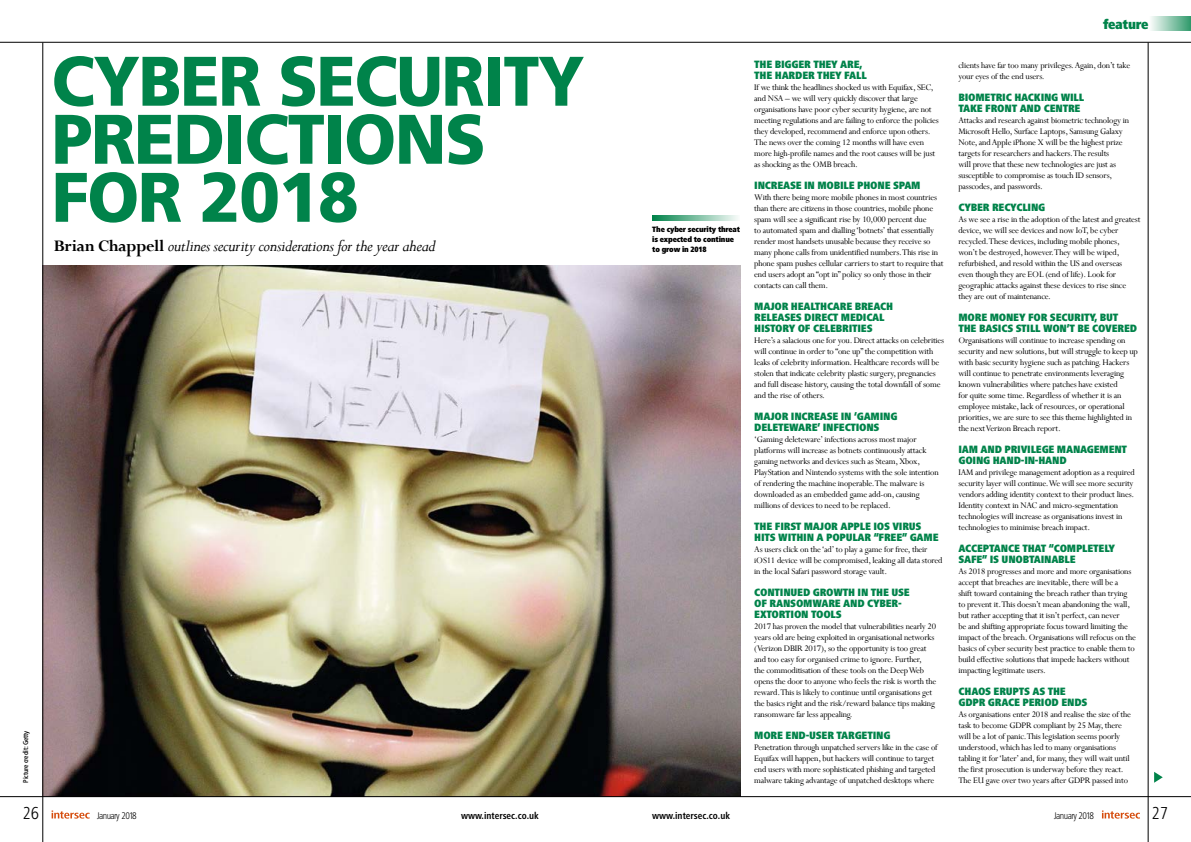
<style>
.page{position:relative;width:1191px;height:842px;background:#fff}
.page>*{position:absolute;margin:0;border:0;box-sizing:border-box;transform-origin:0 0}
.t1{font:900 70px/58px "Frutiger CE";letter-spacing:-.02em;color:#00834a;scale:.92 1}
.t2{font:italic 18px "Perpetua";letter-spacing:-.02em;color:#000}
.t3{font:300 condensed 18px "Frutiger Next LTW1 G";color:#000}
.t4{font:900 condensed 14px "Frutiger Next Pro";letter-spacing:-.02em;color:#00834a}
.t5{font:900 condensed 11px/11px "Frutiger Next Pro";letter-spacing:-.02em;color:#00834a}
.t6{font:700 condensed 10px "Frutiger Next LT";color:#000}
.t7{font:300 condensed 10px "Frutiger Next LTW1 G";letter-spacing:-.06em;color:#000}
.t8{font:9.5px/11px "Perpetua";letter-spacing:-.02em;color:#000}
.t9{font:900 condensed 8px/10px "Frutiger Next Pro";letter-spacing:-.02em;color:#000}
.t10{font:500 condensed 7px "Frutiger Neue LT Pro";letter-spacing:-.02em;color:#000}
.s1{font-weight:700;font-style:normal}
</style>
<div class="page">
<img style="left:44px;top:266px;width:696px;height:530px">
<hr style="left:0;top:796px;width:1191px;height:1px;background:#000">
<hr style="left:43px;top:43px;width:1px;height:799px;background:#000">
<hr style="left:1147px;top:43px;width:1px;height:799px;background:#000">
<hr style="left:0;top:42px;width:1191px;height:1px;background:#000">
<svg style="left:52px;top:810px;width:38px;height:9px"></svg>
<svg style="left:1102px;top:810px;width:38px;height:9px"></svg>
<svg style="left:1154px;top:772px;width:8px;height:11px"></svg>
<svg style="left:1151px;top:16px;width:40px;height:15px"></svg>
<svg style="left:652px;top:215px;width:86px;height:6px"></svg>
<h1 class="t1" style="left:52px;top:52px;width:580px">CYBER SECURITY<br>PREDICTIONS<br>FOR 2018</h1>
<h2 class="t2" style="left:54px;top:235px;width:383px"><span class="s1">Brian Chappell</span> outlines security considerations for the year ahead</h2>
<p class="t10" style="left:22px;top:783px;width:54px;rotate:-90deg">Picture credit: Getty</p>
<p class="t9" style="left:652px;top:225px;width:89px">The cyber security threat is expected to continue to grow in 2018</p>
<p class="t5" style="left:754px;top:59px;width:114px">THE BIGGER THEY ARE,<br>THE HARDER THEY FALL</p>
<p class="t8" style="left:754px;top:81px;width:186px">If we think the headlines shocked us with Equifax, SEC, and NSA – we will very quickly discover that large organisations have poor cyber security hygiene, are not meeting regulations and are failing to enforce the policies they developed, recommend and enforce upon others.<br>The news over the coming 12 months will have even more high-profile names and the root causes will be just as shocking as the OMB breach.</p>
<p class="t5" style="left:754px;top:180px;width:168px">INCREASE IN MOBILE PHONE SPAM</p>
<p class="t8" style="left:754px;top:191px;width:191px">With there being more mobile phones in most countries than there are citizens in those countries, mobile phone spam will see a significant rise by 10,000 percent due<br>to automated spam and dialling ‘botnets’ that essentially render most handsets unusable because they receive so many phone calls from unidentified numbers. This rise in phone spam pushes cellular carriers to start to require that end users adopt an “opt in” policy so only those in their contacts can call them.</p>
<p class="t5" style="left:754px;top:301px;width:140px">MAJOR HEALTHCARE BREACH<br>RELEASES DIRECT MEDICAL<br>HISTORY OF CELEBRITIES</p>
<p class="t8" style="left:754px;top:334px;width:191px">Here’s a salacious one for you. Direct attacks on celebrities will continue in order to “one up” the competition with leaks of celebrity information. Healthcare records will be stolen that indicate celebrity plastic surgery, pregnancies and full disease history, causing the total downfall of some and the rise of others.</p>
<p class="t5" style="left:754px;top:411px;width:145px">MAJOR INCREASE IN ‘GAMING<br>DELETEWARE’ INFECTIONS</p>
<p class="t8" style="left:754px;top:433px;width:186px">‘Gaming deleteware’ infections across most major platforms will increase as botnets continuously attack gaming networks and devices such as Steam, Xbox, PlayStation and Nintendo systems with the sole intention of rendering the machine inoperable. The malware is downloaded as an embedded game add-on, causing millions of devices to need to be replaced.</p>
<p class="t5" style="left:754px;top:521px;width:186px">THE FIRST MAJOR APPLE IOS VIRUS<br>HITS WITHIN A POPULAR “FREE” GAME</p>
<p class="t8" style="left:754px;top:543px;width:190px">As users click on the ‘ad’ to play a game for free, their iOS11 device will be compromised, leaking all data stored in the local Safari password storage vault.</p>
<p class="t5" style="left:754px;top:587px;width:157px">CONTINUED GROWTH IN THE USE<br>OF RANSOMWARE AND CYBER-<br>EXTORTION TOOLS</p>
<p class="t8" style="left:754px;top:620px;width:183px">2017 has proven the model that vulnerabilities nearly 20 years old are being exploited in organisational networks (Verizon DBIR 2017), so the opportunity is too great and too easy for organised crime to ignore. Further,<br>the commoditisation of these tools on the Deep Web opens the door to anyone who feels the risk is worth the reward. This is likely to continue until organisations get the basics right and the risk/reward balance tips making ransomware far less appealing.</p>
<p class="t5" style="left:754px;top:730px;width:138px">MORE END-USER TARGETING</p>
<p class="t8" style="left:754px;top:741px;width:185px">Penetration through unpatched servers like in the case of Equifax will happen, but hackers will continue to target end users with more sophisticated phishing and targeted malware taking advantage of unpatched desktops where</p>
<h3 class="t4" style="left:1103px;top:16px;width:47px">feature</h3>
<p class="t8" style="left:958px;top:59px;width:173px">clients have far too many privileges. Again, don’t take your eyes of the end users.</p>
<p class="t5" style="left:958px;top:92px;width:127px">BIOMETRIC HACKING WILL<br>TAKE FRONT AND CENTRE</p>
<p class="t8" style="left:958px;top:114px;width:172px">Attacks and research against biometric technology in Microsoft Hello, Surface Laptops, Samsung Galaxy Note, and Apple iPhone X will be the highest prize targets for researchers and hackers. The results<br>will prove that these new technologies are just as susceptible to compromise as touch ID sensors, passcodes, and passwords.</p>
<p class="t5" style="left:958px;top:202px;width:88px">CYBER RECYCLING</p>
<p class="t8" style="left:958px;top:213px;width:183px">As we see a rise in the adoption of the latest and greatest device, we will see devices and now IoT, be cyber recycled. These devices, including mobile phones, won’t be destroyed, however. They will be wiped, refurbished, and resold within the US and overseas<br>even though they are EOL (end of life). Look for geographic attacks against these devices to rise since they are out of maintenance.</p>
<p class="t5" style="left:958px;top:312px;width:180px">MORE MONEY FOR SECURITY, BUT<br>THE BASICS STILL WON’T BE COVERED</p>
<p class="t8" style="left:958px;top:334px;width:181px">Organisations will continue to increase spending on security and new solutions, but will struggle to keep up with basic security hygiene such as patching. Hackers will continue to penetrate environments leveraging known vulnerabilities where patches have existed<br>for quite some time. Regardless of whether it is an employee mistake, lack of resources, or operational priorities, we are sure to see this theme highlighted in the next Verizon Breach report.</p>
<p class="t5" style="left:958px;top:444px;width:170px">IAM AND PRIVILEGE MANAGEMENT<br>GOING HAND-IN-HAND</p>
<p class="t8" style="left:958px;top:466px;width:178px">IAM and privilege management adoption as a required security layer will continue. We will see more security vendors adding identity context to their product lines.<br>Identity context in NAC and micro-segmentation technologies will increase as organisations invest in technologies to minimise breach impact.</p>
<p class="t5" style="left:958px;top:543px;width:158px">ACCEPTANCE THAT “COMPLETELY<br>SAFE” IS UNOBTAINABLE</p>
<p class="t8" style="left:958px;top:565px;width:179px">As 2018 progresses and more and more organisations accept that breaches are inevitable, there will be a<br>shift toward containing the breach rather than trying to prevent it. This doesn’t mean abandoning the wall, but rather accepting that it isn’t perfect, can never<br>be and shifting appropriate focus toward limiting the impact of the breach. Organisations will refocus on the basics of cyber security best practice to enable them to build effective solutions that impede hackers without impacting legitimate users.</p>
<p class="t5" style="left:958px;top:686px;width:131px">CHAOS ERUPTS AS THE<br>GDPR GRACE PERIOD ENDS</p>
<p class="t8" style="left:958px;top:708px;width:174px">As organisations enter 2018 and realise the size of the task to become GDPR compliant by 25 May, there will be a lot of panic. This legislation seems poorly understood, which has led to many organisations tabling it for ‘later’ and, for many, they will wait until the first prosecution is underway before they react.<br>The EU gave over two years after GDPR passed into</p>
<h2 class="t3" style="left:23px;top:802px;width:18px">26</h2>
<p class="t7" style="left:97px;top:809px;width:41px">January 2018</p>
<p class="t6" style="left:461px;top:810px;width:79px">www.intersec.co.uk</p>
<p class="t6" style="left:652px;top:810px;width:79px">www.intersec.co.uk</p>
<p class="t7" style="left:1054px;top:809px;width:41px">January 2018</p>
<h2 class="t3" style="left:1151px;top:802px;width:18px">27</h2>
</div>
